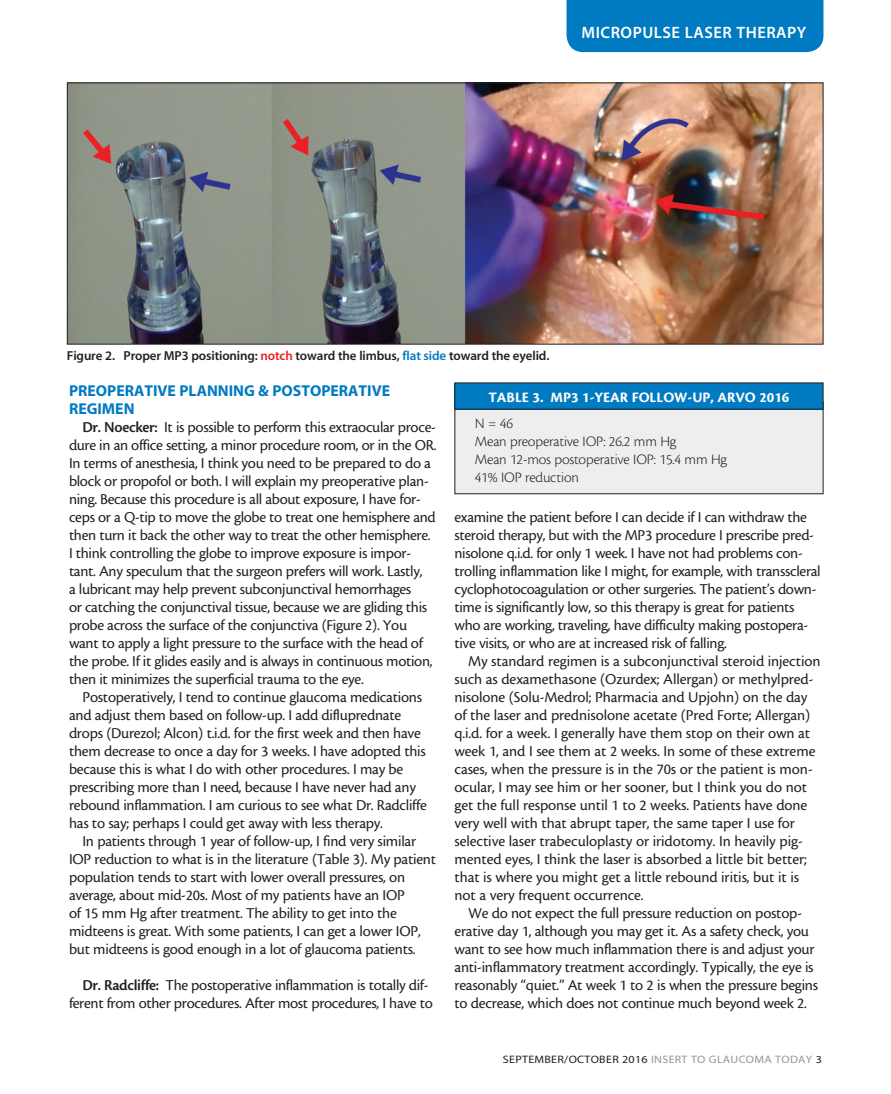
<style>
.page{position:relative;width:891px;height:1094px;background:#fff}
.page>*{position:absolute;margin:0;border:0;box-sizing:border-box;transform-origin:0 0}
.t1{font:16.5px "Myriad MM 565 600";letter-spacing:.03em;color:#fff}
.body{font:15.75px/18px "Cronos MM 408 10";letter-spacing:-.015em;color:#231f20}
.subhead{font:15.75px/18px "Myriad MM 700 600";color:#007ac0}
.sidebar_bullets{font:15px "Cronos MM 250 10";letter-spacing:-.01em;color:#231f20}
.sidebar_h1{font:15px "Cronos MM 700 10";color:#fff}
.t2{font:13.05px "Myriad MM 565 600";letter-spacing:-.01em;color:#231f20}
.t3{font:10.8px "Myriad MM 400 600";letter-spacing:.025em;color:#231f20;scale:1.11 1}
.s1{color:#ee1d23}
.s2{color:#007ac0}
.s3{font-family:"Cronos MM 574 10"}
.s4{color:#939598}
</style>
<div class="page">
<div style="left:567px;top:0;width:256px;height:52px;background:#007ac0"></div>
<img style="left:69px;top:84px;width:753px;height:258px">
<div style="left:67px;top:82px;width:757px;height:262px;border:1px solid #231f20"></div>
<div style="left:455px;top:401px;width:368px;height:93px;background:#eeeeef"></div>
<div style="left:454px;top:401px;width:370px;height:93px;border:1px solid #231f20"></div>
<div style="left:455px;top:383px;width:368px;height:26px;background:#007ac0"></div>
<p class="t1" style="left:582px;top:25px;width:226px">MICROPULSE LASER THERAPY</p>
<p class="t2" style="left:67px;top:349px;width:484px">Figure 2. Proper MP3 positioning: <span class="s1">notch</span> toward the limbus, <span class="s2">flat side</span> toward the eyelid.</p>
<p class="subhead" style="left:69px;top:383px;width:323px">PREOPERATIVE PLANNING &amp; POSTOPERATIVE<br>REGIMEN</p>
<p class="body" style="left:69px;top:418px;width:369px;text-indent:14px"><span class="s3">Dr. Noecker:</span> It is possible to perform this extraocular proce&shy;dure in an office setting, a minor procedure room, or in the OR.<br>In terms of anesthesia, I think you need to be prepared to do a block or propofol or both. I will explain my preoperative plan&shy;ning. Because this procedure is all about exposure, I have for&shy;ceps or a Q-tip to move the globe to treat one hemisphere and then turn it back the other way to treat the other hemisphere.<br>I think controlling the globe to improve exposure is impor&shy;tant. Any speculum that the surgeon prefers will work. Lastly,<br>a lubricant may help prevent subconjunctival hemorrhages<br>or catching the conjunctival tissue, because we are gliding this probe across the surface of the conjunctiva (Figure 2). You want to apply a light pressure to the surface with the head of the probe. If it glides easily and is always in continuous motion, then it minimizes the superficial trauma to the eye.</p>
<p class="body" style="left:69px;top:688px;width:359px;text-indent:14px">Postoperatively, I tend to continue glaucoma medications and adjust them based on follow-up. I add difluprednate drops (Durezol; Alcon) t.i.d. for the first week and then have them decrease to once a day for 3 weeks. I have adopted this because this is what I do with other procedures. I may be prescribing more than I need, because I have never had any rebound inflammation. I am curious to see what Dr. Radcliffe has to say; perhaps I could get away with less therapy.</p>
<p class="body" style="left:69px;top:832px;width:369px;text-indent:14px">In patients through 1 year of follow-up, I find very similar IOP reduction to what is in the literature (Table 3). My patient population tends to start with lower overall pressures, on average, about mid-20s. Most of my patients have an IOP<br>of 15 mm Hg after treatment. The ability to get into the midteens is great. With some patients, I can get a lower IOP, but midteens is good enough in a lot of glaucoma patients.</p>
<p class="body" style="left:69px;top:976px;width:365px;text-align:center"><span class="s3">Dr. Radcliffe:</span> The postoperative inflammation is totally dif&shy;ferent from other procedures. After most procedures, I have to</p>
<p class="sidebar_h1" style="left:488px;top:389px;width:303px">TABLE 3. MP3 1-YEAR FOLLOW-UP, ARVO 2016</p>
<p class="sidebar_bullets" style="left:475px;top:416px;width:40px">N = 46</p>
<p class="sidebar_bullets" style="left:475px;top:434px;width:203px">Mean preoperative IOP: 26.2 mm Hg</p>
<p class="sidebar_bullets" style="left:475px;top:452px;width:254px">Mean 12-mos postoperative IOP: 15.4 mm Hg</p>
<p class="sidebar_bullets" style="left:475px;top:470px;width:106px">41% IOP reduction</p>
<p class="body" style="left:454px;top:508px;width:368px">examine the patient before I can decide if I can withdraw the steroid therapy, but with the MP3 procedure I prescribe pred&shy;nisolone q.i.d. for only 1 week. I have not had problems con&shy;trolling inflammation like I might, for example, with transscleral cyclophotocoagulation or other surgeries. The patient’s down&shy;time is significantly low, so this therapy is great for patients who are working, traveling, have difficulty making postopera&shy;tive visits, or who are at increased risk of falling.</p>
<p class="body" style="left:454px;top:652px;width:368px;text-indent:14px">My standard regimen is a subconjunctival steroid injection such as dexamethasone (Ozurdex; Allergan) or methylpred&shy;nisolone (Solu-Medrol; Pharmacia and Upjohn) on the day of the laser and prednisolone acetate (Pred Forte; Allergan) q.i.d. for a week. I generally have them stop on their own at week 1, and I see them at 2 weeks. In some of these extreme cases, when the pressure is in the 70s or the patient is mon&shy;ocular, I may see him or her sooner, but I think you do not get the full response until 1 to 2 weeks. Patients have done very well with that abrupt taper, the same taper I use for selective laser trabeculoplasty or iridotomy. In heavily pig&shy;mented eyes, I think the laser is absorbed a little bit better; that is where you might get a little rebound iritis, but it is not a very frequent occurrence.</p>
<p class="body" style="left:454px;top:904px;width:365px;text-indent:14px">We do not expect the full pressure reduction on postop&shy;erative day 1, although you may get it. As a safety check, you want to see how much inflammation there is and adjust your anti-inflammatory treatment accordingly. Typically, the eye is reasonably “quiet.” At week 1 to 2 is when the pressure begins to decrease, which does not continue much beyond week 2.</p>
<p class="t3" style="left:503px;top:1054px;width:289px">SEPTEMBER/OCTOBER 2016 <span class="s4">INSERT TO GLAUCOMA TODAY</span> 3</p>
</div>
